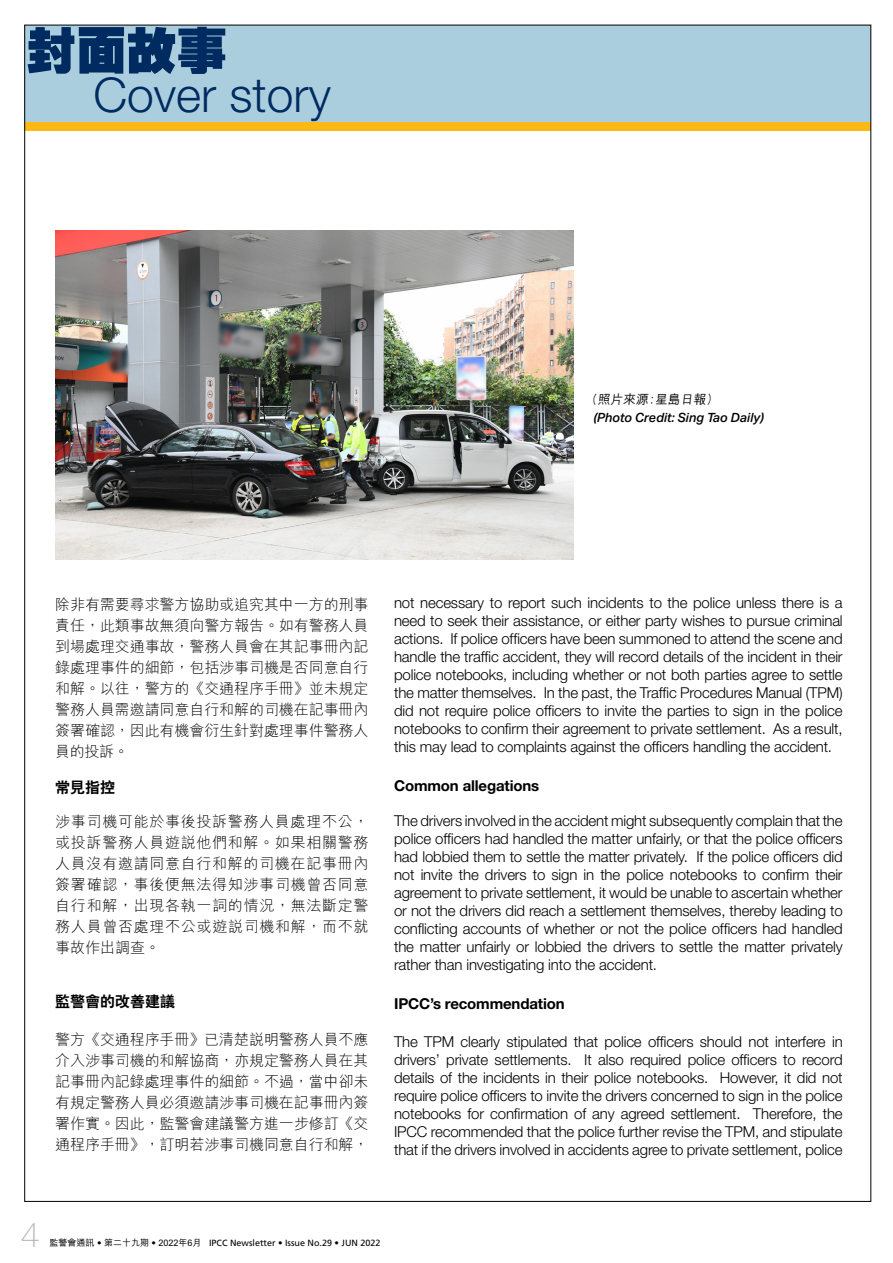
<style>
.page{position:relative;width:893px;height:1263px;background:#fff}
.page>*{position:absolute;margin:0;border:0;box-sizing:border-box;transform-origin:0 0}
.t1{font:800 50.25px "C Hei HK";color:#002b60}
.t2{font:300 48px "Helvetica Neue";color:#002b60}
.t3{font:100 34.5px "Helvetica Neue";color:#b6b8ba}
.t4{font:300 15px/18px "Helvetica Neue";letter-spacing:-.01em;color:#000;text-align:justify}
.t5{font:300 15px/21px "M Hei HK";letter-spacing:-.005em;color:#000;text-align:justify}
.t6{font:700 15px "Helvetica Neue";letter-spacing:-.01em;color:#000}
.t7{font:800 15px "C Hei 2 HK";color:#000}
.t8{font:italic 500 12.75px "Aktiv Grotesk";color:#000}
.t9{font:500 12.75px "M Hei HK";color:#000}
.t10{font:9px "Frutiger";color:#000}
.s1{font-family:"M Hei HK";font-weight:500}
</style>
<div class="page">
<div style="left:25px;top:25px;width:846px;height:105px;background:#abcedf"></div>
<div style="left:25px;top:122px;width:846px;height:9px;background:#fdb913"></div>
<img style="left:55px;top:230px;width:518px;height:330px">
<h1 class="t1" style="left:26px;top:17px;width:202px">封面故事</h1>
<h2 class="t2" style="left:93px;top:65px;width:239px">Cover story</h2>
<p class="t9" style="left:591px;top:390px;width:124px">(照片來源：星島日報)</p>
<p class="t8" style="left:593px;top:410px;width:172px">(Photo Credit: Sing Tao Daily)</p>
<p class="t5" style="left:55px;top:593px;width:315px">除非有需要尋求警方協助或追究其中一方的刑事責任，此類事故無須向警方報告。如有警務人員到場處理交通事故，警務人員會在其記事冊內記錄處理事件的細節，包括涉事司機是否同意自行和解。以往，警方的《交通程序手冊》並未規定警務人員需邀請同意自行和解的司機在記事冊內簽署確認，因此有機會衍生針對處理事件警務人員的投訴。</p>
<p class="t7" style="left:55px;top:777px;width:62px">常見指控</p>
<p class="t5" style="left:55px;top:810px;width:315px">涉事司機可能於事後投訴警務人員處理不公，或投訴警務人員遊說他們和解。如果相關警務人員沒有邀請同意自行和解的司機在記事冊內簽署確認，事後便無法得知涉事司機曾否同意自行和解，出現各執一詞的情況，無法斷定警務人員曾否處理不公或遊說司機和解，而不就事故作出調查。</p>
<p class="t7" style="left:55px;top:992px;width:122px">監警會的改善建議</p>
<p class="t5" style="left:55px;top:1029px;width:315px">警方《交通程序手冊》已清楚說明警務人員不應介入涉事司機的和解協商，亦規定警務人員在其記事冊內記錄處理事件的細節。不過，當中卻未有規定警務人員必須邀請涉事司機在記事冊內簽署作實。因此，監警會建議警方進一步修訂《交通程序手冊》，訂明若涉事司機同意自行和解，</p>
<p class="t4" style="left:394px;top:593px;width:450px">not necessary to report such incidents to the police unless there is a need to seek their assistance, or either party wishes to pursue criminal actions. If police officers have been summoned to attend the scene and handle the traffic accident, they will record details of the incident in their police notebooks, including whether or not both parties agree to settle the matter themselves. In the past, the Traffic Procedures Manual (TPM) did not require police officers to invite the parties to sign in the police notebooks to confirm their agreement to private settlement. As a result, this may lead to complaints against the officers handling the accident.</p>
<p class="t6" style="left:394px;top:776px;width:147px">Common allegations</p>
<p class="t4" style="left:394px;top:811px;width:450px">The drivers involved in the accident might subsequently complain that the police officers had handled the matter unfairly, or that the police officers had lobbied them to settle the matter privately. If the police officers did not invite the drivers to sign in the police notebooks to confirm their agreement to private settlement, it would be unable to ascertain whether or not the drivers did reach a settlement themselves, thereby leading to conflicting accounts of whether or not the police officers had handled the matter unfairly or lobbied the drivers to settle the matter privately rather than investigating into the accident.</p>
<p class="t6" style="left:394px;top:995px;width:172px">IPCC’s recommendation</p>
<p class="t4" style="left:394px;top:1032px;width:450px">The TPM clearly stipulated that police officers should not interfere in drivers’ private settlements. It also required police officers to record details of the incidents in their police notebooks. However, it did not require police officers to invite the drivers concerned to sign in the police notebooks for confirmation of any agreed settlement. Therefore, the IPCC recommended that the police further revise the TPM, and stipulate that if the drivers involved in accidents agree to private settlement, police</p>
<h3 class="t3" style="left:21px;top:1215px;width:21px">4</h3>
<p class="t10" style="left:50px;top:1237px;width:333px"><span class="s1">監警會通訊</span> • <span class="s1">第二十九期</span> • <span class="s1">2022年6月</span> IPCC Newsletter • Issue No.29 • JUN 2022</p>
</div>
